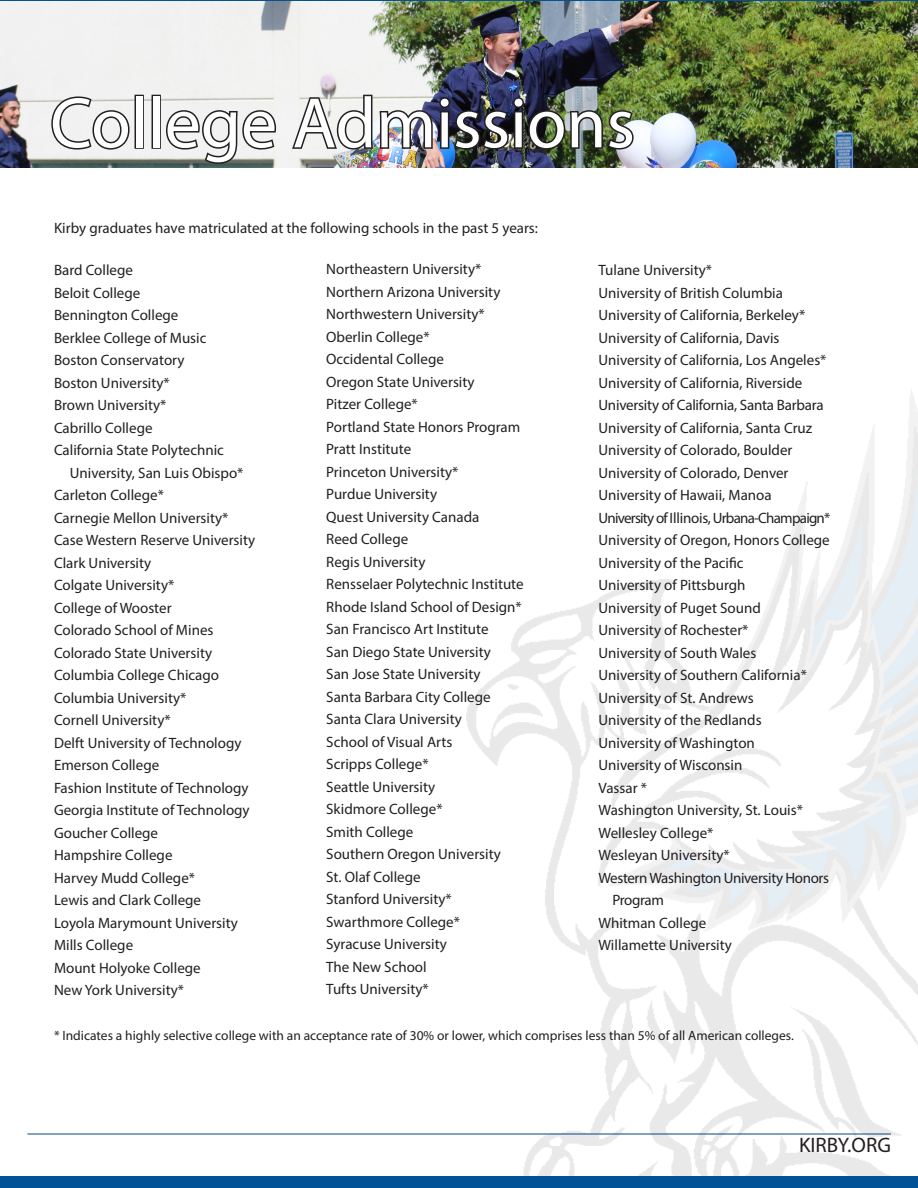
<style>
.page{position:relative;width:918px;height:1188px;background:#fff}
.page>*{position:absolute;margin:0;border:0;box-sizing:border-box;transform-origin:0 0}
.t1{font:72px "Myriad Pro";color:#fff}
.t2{font:21px "Myriad Pro";color:#231f20}
.t3{font:15px "Myriad Pro";color:#231f20}
.t4{font:15px/22.5px "Myriad Pro";letter-spacing:-.025em;color:#231f20}
.t5{font:15px "Myriad Pro";letter-spacing:-.05em;color:#231f20}
.t6{font:13.5px "Myriad Pro";color:#231f20}
</style>
<div class="page">
<img style="left:440px;top:391px;width:478px;height:785px">
<hr style="left:27px;top:1134px;width:864px;height:1px;background:#004881">
<img style="left:0;top:1px;width:918px;height:166px">
<svg style="left:50px;top:95px;width:81px;height:56px"></svg>
<div style="left:135px;top:95px;width:9px;height:54px;border:3px solid #231f20"></div>
<div style="left:152px;top:95px;width:9px;height:54px;border:3px solid #231f20"></div>
<svg style="left:164px;top:109px;width:114px;height:56px"></svg>
<img style="left:290px;top:93px;width:345px;height:58px">
<div style="left:0;top:1176px;width:918px;height:12px;background:#015297"></div>
<p class="t1" style="left:50px;top:79px;width:586px">College Admissions</p>
<p class="t3" style="left:54px;top:219px;width:486px">Kirby graduates have matriculated at the following schools in the past 5 years:</p>
<p class="t3" style="left:54px;top:261px;width:81px">Bard College</p>
<p class="t3" style="left:54px;top:283px;width:88px">Beloit College</p>
<p class="t3" style="left:54px;top:306px;width:126px">Bennington College</p>
<p class="t3" style="left:54px;top:328px;width:154px">Berklee College of Music</p>
<p class="t3" style="left:54px;top:351px;width:132px">Boston Conservatory</p>
<p class="t3" style="left:54px;top:373px;width:117px">Boston University*</p>
<p class="t3" style="left:54px;top:396px;width:114px">Brown University*</p>
<p class="t3" style="left:54px;top:418px;width:100px">Cabrillo College</p>
<p class="t3" style="left:54px;top:441px;width:171px">California State Polytechnic</p>
<p class="t3" style="left:70px;top:463px;width:175px">University, San Luis Obispo*</p>
<p class="t3" style="left:54px;top:486px;width:111px">Carleton College*</p>
<p class="t3" style="left:54px;top:508px;width:176px">Carnegie Mellon University*</p>
<p class="t3" style="left:54px;top:531px;width:203px">Case Western Reserve University</p>
<p class="t3" style="left:54px;top:553px;width:99px">Clark University</p>
<p class="t3" style="left:54px;top:576px;width:122px">Colgate University*</p>
<p class="t3" style="left:54px;top:598px;width:119px">College of Wooster</p>
<p class="t3" style="left:54px;top:621px;width:161px">Colorado School of Mines</p>
<p class="t3" style="left:54px;top:643px;width:160px">Colorado State University</p>
<p class="t3" style="left:54px;top:666px;width:167px">Columbia College Chicago</p>
<p class="t3" style="left:54px;top:688px;width:134px">Columbia University*</p>
<p class="t3" style="left:54px;top:711px;width:118px">Cornell University*</p>
<p class="t3" style="left:54px;top:733px;width:189px">Delft University of Technology</p>
<p class="t3" style="left:54px;top:756px;width:107px">Emerson College</p>
<p class="t3" style="left:54px;top:778px;width:196px">Fashion Institute of Technology</p>
<p class="t3" style="left:54px;top:801px;width:197px">Georgia Institute of Technology</p>
<p class="t3" style="left:54px;top:823px;width:106px">Goucher College</p>
<p class="t3" style="left:54px;top:846px;width:120px">Hampshire College</p>
<p class="t3" style="left:54px;top:868px;width:143px">Harvey Mudd College*</p>
<p class="t3" style="left:54px;top:891px;width:149px">Lewis and Clark College</p>
<p class="t3" style="left:54px;top:913px;width:185px">Loyola Marymount University</p>
<p class="t3" style="left:54px;top:936px;width:81px">Mills College</p>
<p class="t3" style="left:54px;top:958px;width:148px">Mount Holyoke College</p>
<p class="t3" style="left:54px;top:981px;width:132px">New York University*</p>
<p class="t3" style="left:326px;top:260px;width:157px">Northeastern University*</p>
<p class="t3" style="left:326px;top:283px;width:176px">Northern Arizona University</p>
<p class="t3" style="left:326px;top:305px;width:160px">Northwestern University*</p>
<p class="t3" style="left:326px;top:328px;width:105px">Oberlin College*</p>
<p class="t3" style="left:326px;top:350px;width:119px">Occidental College</p>
<p class="t3" style="left:326px;top:373px;width:150px">Oregon State University</p>
<p class="t3" style="left:326px;top:395px;width:93px">Pitzer College*</p>
<p class="t3" style="left:326px;top:418px;width:196px">Portland State Honors Program</p>
<p class="t3" style="left:326px;top:440px;width:86px">Pratt Institute</p>
<p class="t3" style="left:326px;top:463px;width:134px">Princeton University*</p>
<p class="t3" style="left:326px;top:485px;width:112px">Purdue University</p>
<p class="t3" style="left:326px;top:508px;width:155px">Quest University Canada</p>
<p class="t3" style="left:326px;top:530px;width:84px">Reed College</p>
<p class="t3" style="left:326px;top:553px;width:101px">Regis University</p>
<p class="t3" style="left:326px;top:575px;width:199px">Rensselaer Polytechnic Institute</p>
<p class="t3" style="left:326px;top:598px;width:197px">Rhode Island School of Design*</p>
<p class="t3" style="left:326px;top:620px;width:164px">San Francisco Art Institute</p>
<p class="t3" style="left:326px;top:643px;width:166px">San Diego State University</p>
<p class="t3" style="left:326px;top:665px;width:156px">San Jose State University</p>
<p class="t3" style="left:326px;top:688px;width:166px">Santa Barbara City College</p>
<p class="t3" style="left:326px;top:710px;width:137px">Santa Clara University</p>
<p class="t3" style="left:326px;top:733px;width:128px">School of Visual Arts</p>
<p class="t3" style="left:326px;top:755px;width:104px">Scripps College*</p>
<p class="t3" style="left:326px;top:778px;width:110px">Seattle University</p>
<p class="t3" style="left:326px;top:800px;width:118px">Skidmore College*</p>
<p class="t3" style="left:326px;top:823px;width:89px">Smith College</p>
<p class="t3" style="left:326px;top:845px;width:176px">Southern Oregon University</p>
<p class="t3" style="left:326px;top:868px;width:96px">St. Olaf College</p>
<p class="t3" style="left:326px;top:890px;width:127px">Stanford University*</p>
<p class="t3" style="left:326px;top:913px;width:135px">Swarthmore College*</p>
<p class="t3" style="left:326px;top:935px;width:122px">Syracuse University</p>
<p class="t3" style="left:326px;top:958px;width:102px">The New School</p>
<p class="t3" style="left:326px;top:980px;width:104px">Tufts University*</p>
<p class="t3" style="left:598px;top:261px;width:115px">Tulane University*</p>
<p class="t3" style="left:598px;top:283px;width:186px">University of British Columbia</p>
<p class="t3" style="left:598px;top:306px;width:208px">University of California, Berkeley*</p>
<p class="t3" style="left:598px;top:328px;width:182px">University of California, Davis</p>
<p class="t3" style="left:598px;top:351px;width:230px">University of California, Los Angeles*</p>
<p class="t3" style="left:598px;top:373px;width:205px">University of California, Riverside</p>
<p class="t3" style="left:598px;top:396px;width:227px">University of California, Santa Barbara</p>
<p class="t3" style="left:598px;top:418px;width:215px">University of California, Santa Cruz</p>
<p class="t3" style="left:598px;top:441px;width:195px">University of Colorado, Boulder</p>
<p class="t3" style="left:598px;top:463px;width:192px">University of Colorado, Denver</p>
<p class="t3" style="left:598px;top:486px;width:175px">University of Hawaii, Manoa</p>
<p class="t5" style="left:598px;top:508px;width:233px">University of Illinois, Urbana-Champaign*</p>
<p class="t3" style="left:598px;top:531px;width:233px">University of Oregon, Honors College</p>
<p class="t3" style="left:598px;top:553px;width:147px">University of the Pacific</p>
<p class="t3" style="left:598px;top:576px;width:149px">University of Pittsburgh</p>
<p class="t3" style="left:598px;top:598px;width:164px">University of Puget Sound</p>
<p class="t3" style="left:598px;top:621px;width:151px">University of Rochester*</p>
<p class="t3" style="left:598px;top:643px;width:159px">University of South Wales</p>
<p class="t3" style="left:598px;top:666px;width:210px">University of Southern California*</p>
<p class="t3" style="left:598px;top:688px;width:157px">University of St. Andrews</p>
<p class="t3" style="left:598px;top:711px;width:165px">University of the Redlands</p>
<p class="t3" style="left:598px;top:733px;width:158px">University of Washington</p>
<p class="t3" style="left:598px;top:756px;width:145px">University of Wisconsin</p>
<p class="t3" style="left:598px;top:778px;width:50px">Vassar *</p>
<p class="t3" style="left:598px;top:801px;width:206px">Washington University, St. Louis*</p>
<p class="t3" style="left:598px;top:823px;width:117px">Wellesley College*</p>
<p class="t3" style="left:598px;top:846px;width:133px">Wesleyan University*</p>
<p class="t4" style="left:613px;top:866px;width:218px;text-indent:-14px">Western Washington University Honors<br>Program</p>
<p class="t3" style="left:598px;top:913px;width:109px">Whitman College</p>
<p class="t3" style="left:598px;top:936px;width:135px">Willamette University</p>
<p class="t6" style="left:54px;top:1027px;width:741px">* Indicates a highly selective college with an acceptance rate of 30% or lower, which comprises less than 5% of all American colleges.</p>
<p class="t2" style="left:799px;top:1132px;width:93px">KIRBY.ORG</p>
</div>
